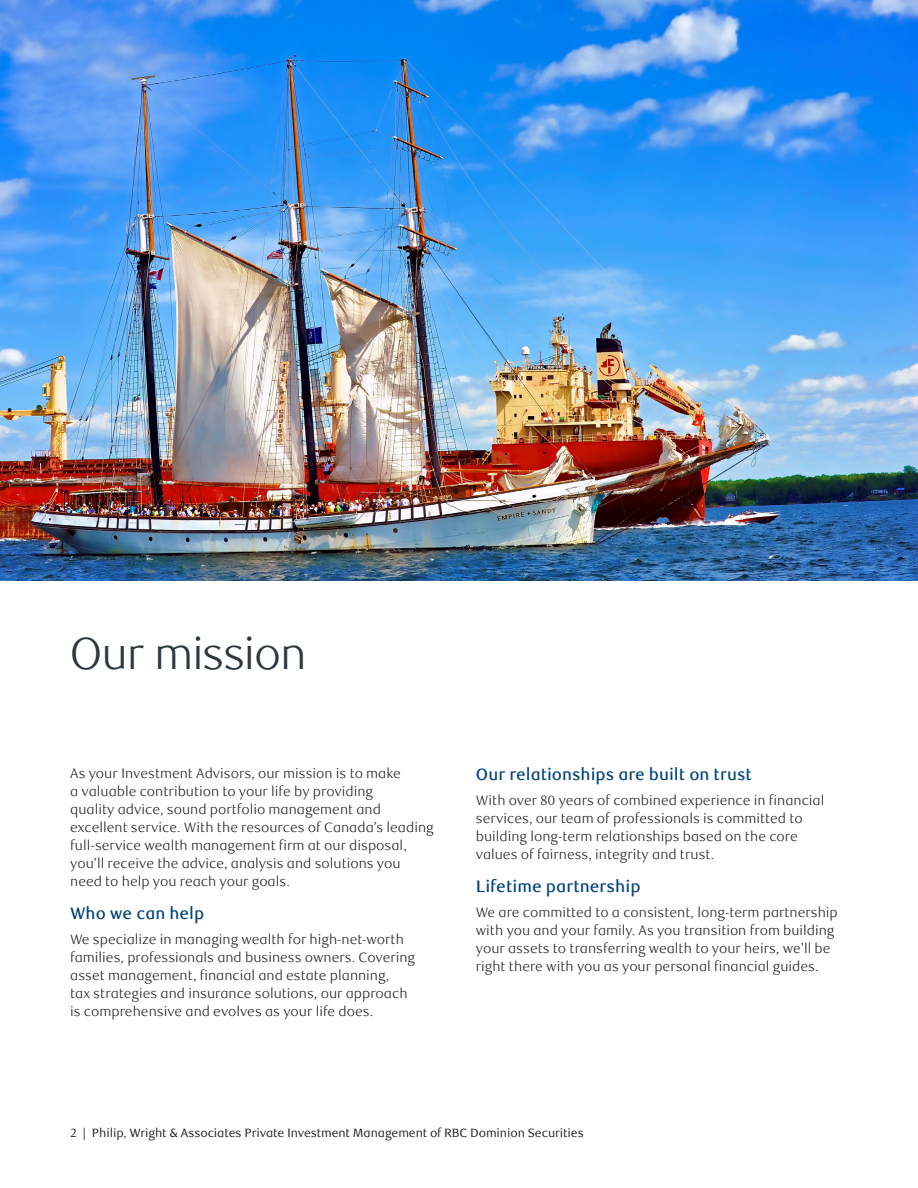
<style>
.page{position:relative;width:918px;height:1188px;background:#fff}
.page>*{position:absolute;margin:0;border:0;box-sizing:border-box;transform-origin:0 0}
._1-Main_Title_Slate{font:300 45px "RBC Display";letter-spacing:-.015em;color:#2c3840}
._3-Text_Headline{font:500 16.5px "RBC Text";color:#004279}
._4_Body_Text{font:300 13.5px/18px "RBC Text";color:#231f20}
.t1{font:12px "RBC Text";letter-spacing:-.01em;color:#231f20}
</style>
<div class="page">
<img style="left:0;top:0;width:918px;height:580px">
<p class="_1-Main_Title_Slate" style="left:70px;top:627px;width:238px">Our mission</p>
<p class="_4_Body_Text" style="left:70px;top:765px;width:365px">As your Investment Advisors, our mission is to make<br>a valuable contribution to your life by providing<br>quality advice, sound portfolio management and excellent service. With the resources of Canada’s leading full-service wealth management firm at our disposal, you’ll receive the advice, analysis and solutions you need to help you reach your goals.</p>
<p class="_3-Text_Headline" style="left:70px;top:904px;width:136px">Who we can help</p>
<p class="_4_Body_Text" style="left:70px;top:931px;width:346px">We specialize in managing wealth for high-net-worth families, professionals and business owners. Covering asset management, financial and estate planning,<br>tax strategies and insurance solutions, our approach is comprehensive and evolves as your life does.</p>
<p class="_3-Text_Headline" style="left:476px;top:765px;width:278px">Our relationships are built on trust</p>
<p class="_4_Body_Text" style="left:476px;top:792px;width:350px">With over 80 years of combined experience in financial services, our team of professionals is committed to building long-term relationships based on the core values of fairness, integrity and trust.</p>
<p class="_3-Text_Headline" style="left:476px;top:877px;width:166px">Lifetime partnership</p>
<p class="_4_Body_Text" style="left:476px;top:904px;width:363px">We are committed to a consistent, long-term partnership with you and your family. As you transition from building your assets to transferring wealth to your heirs, we’ll be right there with you as your personal financial guides.</p>
<p class="t1" style="left:70px;top:1126px;width:515px">2 | Philip, Wright &amp; Associates Private Investment Management of RBC Dominion Securities</p>
</div>
